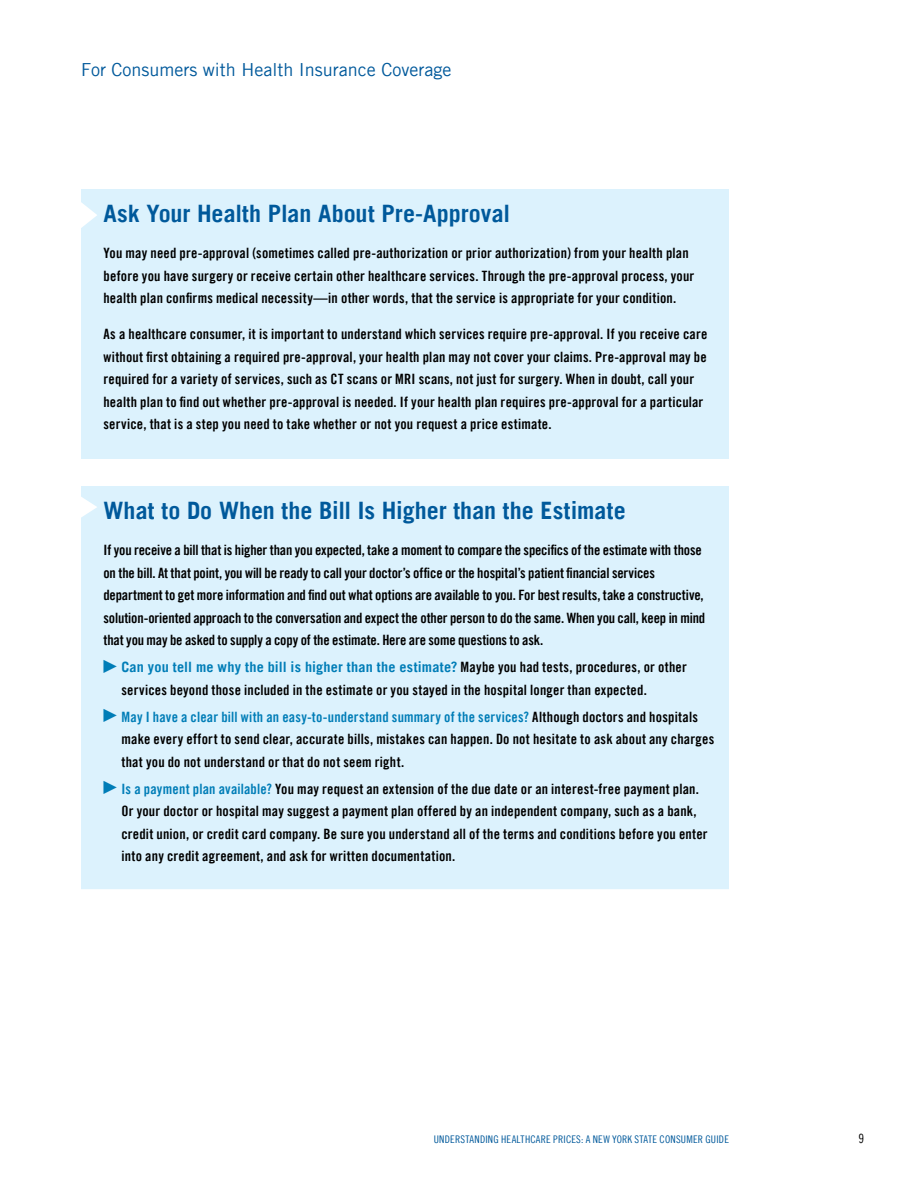
<style>
.page{position:relative;width:918px;height:1188px;background:#fff}
.page>*{position:absolute;margin:0;border:0;box-sizing:border-box;transform-origin:0 0}
.t1{font:700 24px "Trade Gothic LT";color:#00599b}
.t2{font:18px "Trade Gothic LT";color:#00599b}
.t3{font:14.25px/22.5px "Trade Gothic LT Bold Cond Twenty";letter-spacing:.01em;color:#000}
.t4{font:14.25px/22.5px "Trade Gothic LT Bold Cond Twenty";letter-spacing:-.01em;color:#000}
.t5{font:700 14.25px "Trade Gothic LT";letter-spacing:.01em;color:#007db7}
.t6{font:12.75px "Trade Gothic LT Cond Eighteen";color:#000}
.t7{font:10.5px "Trade Gothic LT Cond Eighteen";letter-spacing:.025em;color:#00599b}
.s1{font-family:"Trade Gothic LT Bold Cond Twenty";font-weight:400;color:#000}
.s2{color:#007db7}
</style>
<div class="page">
<div style="left:81px;top:189px;width:648px;height:270px;background:#dcf2fd"></div>
<div style="left:81px;top:486px;width:648px;height:403px;background:#dcf2fd"></div>
<p class="t2" style="left:81px;top:59px;width:372px">For Consumers with Health Insurance Coverage</p>
<h1 class="t1" style="left:104px;top:199px;width:408px">Ask Your Health Plan About Pre-Approval</h1>
<p class="t3" style="left:104px;top:242px;width:592px">You may need pre-approval (sometimes called pre-authorization or prior authorization) from your health plan before you have surgery or receive certain other healthcare services. Through the pre-approval process, your health plan confirms medical necessity—in other words, that the service is appropriate for your condition.</p>
<p class="t3" style="left:104px;top:323px;width:605px">As a healthcare consumer, it is important to understand which services require pre-approval. If you receive care without first obtaining a required pre-approval, your health plan may not cover your claims. Pre-approval may be required for a variety of services, such as CT scans or MRI scans, not just for surgery. When in doubt, call your health plan to find out whether pre-approval is needed. If your health plan requires pre-approval for a particular service, that is a step you need to take whether or not you request a price estimate.</p>
<h1 class="t1" style="left:104px;top:496px;width:524px">What to Do When the Bill Is Higher than the Estimate</h1>
<p class="t4" style="left:104px;top:539px;width:603px">If you receive a bill that is higher than you expected, take a moment to compare the specifics of the estimate with those on the bill. At that point, you will be ready to call your doctor’s office or the hospital’s patient financial services department to get more information and find out what options are available to you. For best results, take a constructive, solution-oriented approach to the conversation and expect the other person to do the same. When you call, keep in mind that you may be asked to supply a copy of the estimate. Here are some questions to ask.</p>
<p class="t5" style="left:104px;top:658px;width:585px"><sup>▶</sup> Can you tell me why the bill is higher than the estimate? <span class="s1">Maybe you had tests, procedures, or other</span></p>
<p class="t3" style="left:104px;top:676px;width:596px;line-height:27px;text-indent:18px">services beyond those included in the estimate or you stayed in the hospital longer than expected.<br><sup>▶</sup> <span class="s2">May I have a clear bill with an easy-to-understand summary of the services?</span> Although doctors and hospitals</p>
<p class="t3" style="left:122px;top:728px;width:594px">make every effort to send clear, accurate bills, mistakes can happen. Do not hesitate to ask about any charges that you do not understand or that do not seem right.</p>
<p class="t3" style="left:122px;top:777px;width:588px;text-indent:-18px"><sup>▶</sup> <span class="s2">Is a payment plan available?</span> You may request an extension of the due date or an interest-free payment plan.<br>Or your doctor or hospital may suggest a payment plan offered by an independent company, such as a bank, credit union, or credit card company. Be sure you understand all of the terms and conditions before you enter into any credit agreement, and ask for written documentation.</p>
<p class="t7" style="left:434px;top:1133px;width:288px">UNDERSTANDING HEALTHCARE PRICES: A NEW YORK STATE CONSUMER GUIDE</p>
<p class="t6" style="left:858px;top:1131px;width:7px">9</p>
</div>
